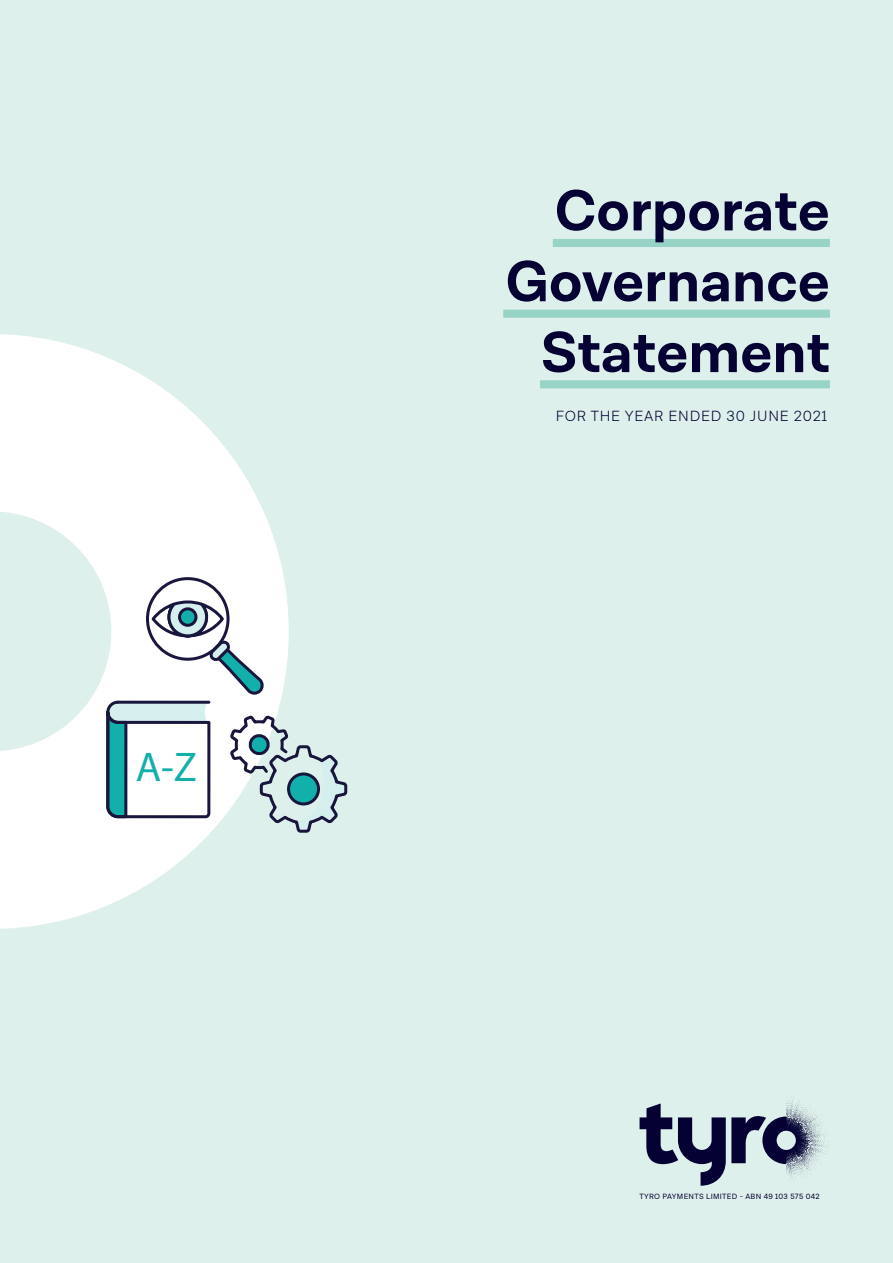
<style>
.page{position:relative;width:893px;height:1263px;background:#def0eb}
.page>*{position:absolute;margin:0;border:0;box-sizing:border-box;transform-origin:0 0}
._0__H1{font:700 59.1px/70.8px "Lota Grotesque Alt 3";color:#050233;text-align:right}
.t1{font:41.55px "Myriad Pro";color:#13afaa}
._2020_-_body{font:300 15px "Lota Grotesque Alt 3";letter-spacing:.05em;color:#050233}
.t2{font:7.8px "Lota Grotesque Alt 3";letter-spacing:.04em;color:#050233}
</style>
<div class="page">
<svg style="left:640px;top:1096px;width:190px;height:90px"></svg>
<div style="left:553px;top:239px;width:277px;height:8px;background:#98d4c6"></div>
<svg style="left:0;top:334px;width:287px;height:595px;fill:#fff"></svg>
<div style="left:503px;top:310px;width:327px;height:8px;background:#98d4c6"></div>
<div style="left:540px;top:380px;width:290px;height:8px;background:#98d4c6"></div>
<svg style="left:105px;top:598px;width:243px;height:236px"></svg>
<h2 class="t1" style="left:136px;top:741px;width:63px">A-Z</h2>
<p class="_0__H1" style="left:505px;top:177px;width:326px">Corporate<br>Governance<br>Statement</p>
<p class="_2020_-_body" style="left:556px;top:408px;width:273px">FOR THE YEAR ENDED 30 JUNE 2021</p>
<p class="t2" style="left:640px;top:1192px;width:181px">TYRO PAYMENTS LIMITED - ABN 49 103 575 042</p>
</div>
